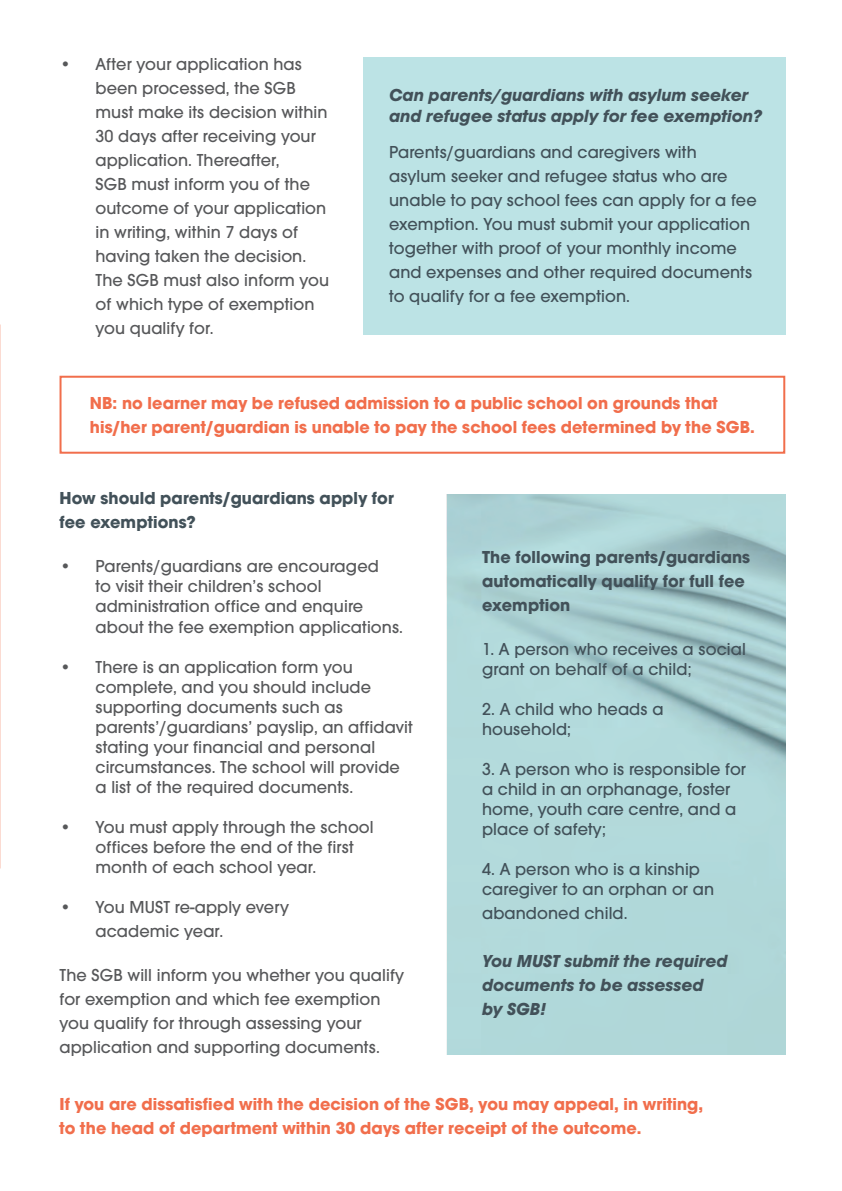
<style>
.page{position:relative;width:842px;height:1191px;background:#fff}
.page>*{position:absolute;margin:0;border:0;box-sizing:border-box;transform-origin:0 0}
.t1{font:500 18px/24px "Avant Garde Gothic Itc T";letter-spacing:.005em;color:#57585a}
.t2{font:500 18px/24px "Avant Garde Gothic Itc T";letter-spacing:.005em;color:#425159}
.t3{font:700 18px/24px "Avant Garde Gothic Itc T";letter-spacing:.005em;color:#f16e4c}
.t4{font:italic 700 18px/24px "Avant Garde Gothic Itc T";letter-spacing:.005em;color:#425159}
.t5{font:700 18px/24px "Avant Garde Gothic Itc T";letter-spacing:.005em;color:#425159}
</style>
<div class="page">
<div style="left:363px;top:57px;width:422px;height:277px;background:#bce3e5"></div>
<div style="left:60px;top:376px;width:725px;height:78px;border:2px solid #f16e4c"></div>
<img style="left:447px;top:494px;width:338px;height:560px">
<p class="t1" style="left:96px;top:52px;width:235px;text-indent:-36px">• After your application has been processed, the SGB must make its decision within<br>30 days after receiving your application. Thereafter,<br>SGB must inform you of the outcome of your application in writing, within 7 days of having taken the decision.<br>The SGB must also inform you of which type of exemption you qualify for.</p>
<p class="t4" style="left:389px;top:83px;width:374px;line-height:21.6px">Can parents/guardians with asylum seeker and refugee status apply for fee exemption?</p>
<p class="t2" style="left:389px;top:140px;width:369px">Parents/guardians and caregivers with asylum seeker and refugee status who are unable to pay school fees can apply for a fee exemption. You must submit your application together with proof of your monthly income and expenses and other required documents to qualify for a fee exemption.</p>
<p class="t3" style="left:90px;top:390px;width:666px">NB: no learner may be refused admission to a public school on grounds that his/her parent/guardian is unable to pay the school fees determined by the SGB.</p>
<p class="t5" style="left:60px;top:486px;width:336px">How should parents/guardians apply for fee exemptions?</p>
<p class="t1" style="left:96px;top:556px;width:309px;line-height:20px;text-indent:-36px">• Parents/guardians are encouraged<br>to visit their children’s school administration office and enquire about the fee exemption applications.</p>
<p class="t1" style="left:96px;top:656px;width:319px;line-height:20px;text-indent:-36px">• There is an application form you complete, and you should include supporting documents such as parents’/guardians’ payslip, an affidavit stating your financial and personal circumstances. The school will provide a list of the required documents.</p>
<p class="t1" style="left:96px;top:816px;width:280px;line-height:20px;text-indent:-36px">• You must apply through the school offices before the end of the first month of each school year.</p>
<p class="t1" style="left:96px;top:894px;width:195px;text-indent:-36px">• You MUST re-apply every academic year.</p>
<p class="t1" style="left:60px;top:962px;width:346px">The SGB will inform you whether you qualify for exemption and which fee exemption you qualify for through assessing your application and supporting documents.</p>
<p class="t5" style="left:482px;top:544px;width:270px">The following parents/guardians automatically qualify for full fee exemption</p>
<p class="t2" style="left:482px;top:638px;width:265px;line-height:20px">1. A person who receives a social grant on behalf of a child;</p>
<p class="t2" style="left:482px;top:698px;width:183px;line-height:20px">2. A child who heads a household;</p>
<p class="t2" style="left:482px;top:758px;width:266px;line-height:20px">3. A person who is responsible for a child in an orphanage, foster home, youth care centre, and a place of safety;</p>
<p class="t2" style="left:482px;top:858px;width:234px;line-height:20px">4. A person who is a kinship caregiver to an orphan or an</p>
<p class="t2" style="left:482px;top:900px;width:147px">abandoned child.</p>
<p class="t4" style="left:482px;top:948px;width:247px">You MUST submit the required documents to be assessed by SGB!</p>
<p class="t3" style="left:60px;top:1091px;width:645px">If you are dissatisfied with the decision of the SGB, you may appeal, in writing, to the head of department within 30 days after receipt of the outcome.</p>
</div>
